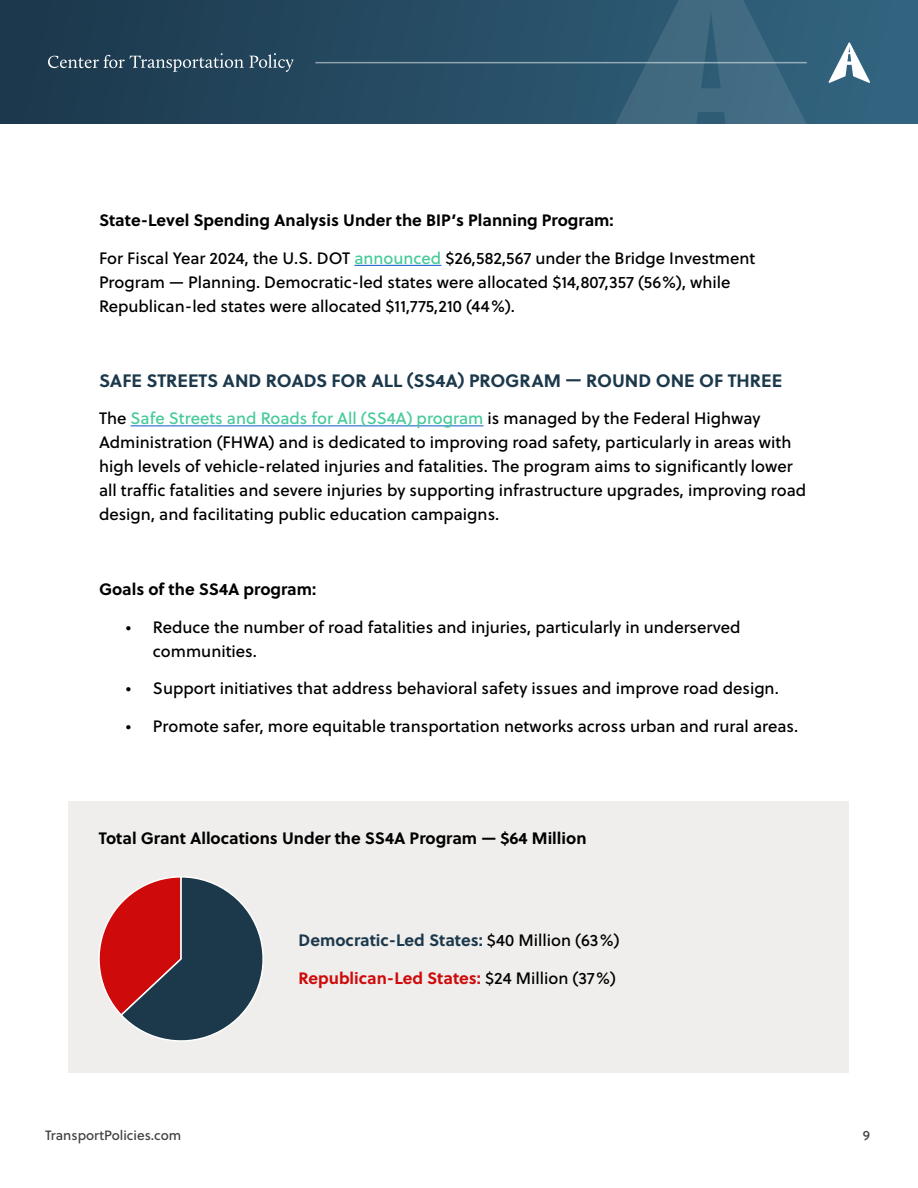
<style>
.page{position:relative;width:918px;height:1188px;background:#fff}
.page>*{position:absolute;margin:0;border:0;box-sizing:border-box;transform-origin:0 0}
.t1{font:700 18px "Soleil";color:#1c394c}
.t2{font:16.5px/24px "Soleil Bk";color:#000}
.t3{font:700 16.5px "Soleil";color:#000}
.t4{font:700 16.5px "Soleil";color:#1c394c}
.t5{font:700 16.5px "Soleil";color:#cf0a0a}
.t6{font:13.5px "Soleil Bk";color:#414142}
.s1{color:#48cb9a}
.s2{font-family:"Soleil Bk";font-weight:400;color:#000}
</style>
<div class="page">
<div style="left:0;top:0;width:918px;height:124px;background:#214258"></div>
<svg style="left:422px;top:0;width:496px;height:124px"></svg>
<svg style="left:48px;top:53px;width:246px;height:19px"></svg>
<svg style="left:829px;top:42px;width:41px;height:41px"></svg>
<hr style="left:315px;top:62px;width:492px;height:1px;background:#fff">
<div style="left:69px;top:801px;width:780px;height:272px;background:#efeeed"></div>
<hr style="left:354px;top:265px;width:87px;height:1px;background:#15c">
<hr style="left:131px;top:425px;width:352px;height:1px;background:#15c">
<svg style="left:98px;top:876px;width:166px;height:166px"></svg>
<p class="t3" style="left:99px;top:208px;width:516px">State-Level Spending Analysis Under the BIP’s Planning Program:</p>
<p class="t2" style="left:99px;top:245px;width:658px">For Fiscal Year 2024, the U.S. DOT <span class="s1">announced</span> $26,582,567 under the Bridge Investment<br>Program — Planning. Democratic-led states were allocated $14,807,357 (56%), while<br>Republican-led states were allocated $11,775,210 (44%).</p>
<p class="t1" style="left:99px;top:366px;width:685px">SAFE STREETS AND ROADS FOR ALL (SS4A) PROGRAM — ROUND ONE OF THREE</p>
<p class="t2" style="left:99px;top:406px;width:709px">The <span class="s1">Safe Streets and Roads for All (SS4A) program</span> is managed by the Federal Highway Administration (FHWA) and is dedicated to improving road safety, particularly in areas with high levels of vehicle-related injuries and fatalities. The program aims to significantly lower all traffic fatalities and severe injuries by supporting infrastructure upgrades, improving road design, and facilitating public education campaigns.</p>
<p class="t3" style="left:99px;top:577px;width:219px">Goals of the SS4A program:</p>
<p class="t2" style="left:153px;top:614px;width:589px;text-indent:-27px">• Reduce the number of road fatalities and injuries, particularly in underserved communities.</p>
<p class="t2" style="left:126px;top:676px;width:654px">• Support initiatives that address behavioral safety issues and improve road design.</p>
<p class="t2" style="left:126px;top:713px;width:674px">• Promote safer, more equitable transportation networks across urban and rural areas.</p>
<p class="t3" style="left:99px;top:826px;width:489px">Total Grant Allocations Under the SS4A Program — $64 Million</p>
<p class="t4" style="left:299px;top:928px;width:322px">Democratic-Led States: <span class="s2">$40 Million (63%)</span></p>
<p class="t5" style="left:299px;top:965px;width:319px">Republican-Led States: <span class="s2">$24 Million (37%)</span></p>
<p class="t6" style="left:45px;top:1125px;width:138px">TransportPolicies.com</p>
<p class="t6" style="left:863px;top:1125px;width:9px">9</p>
</div>
